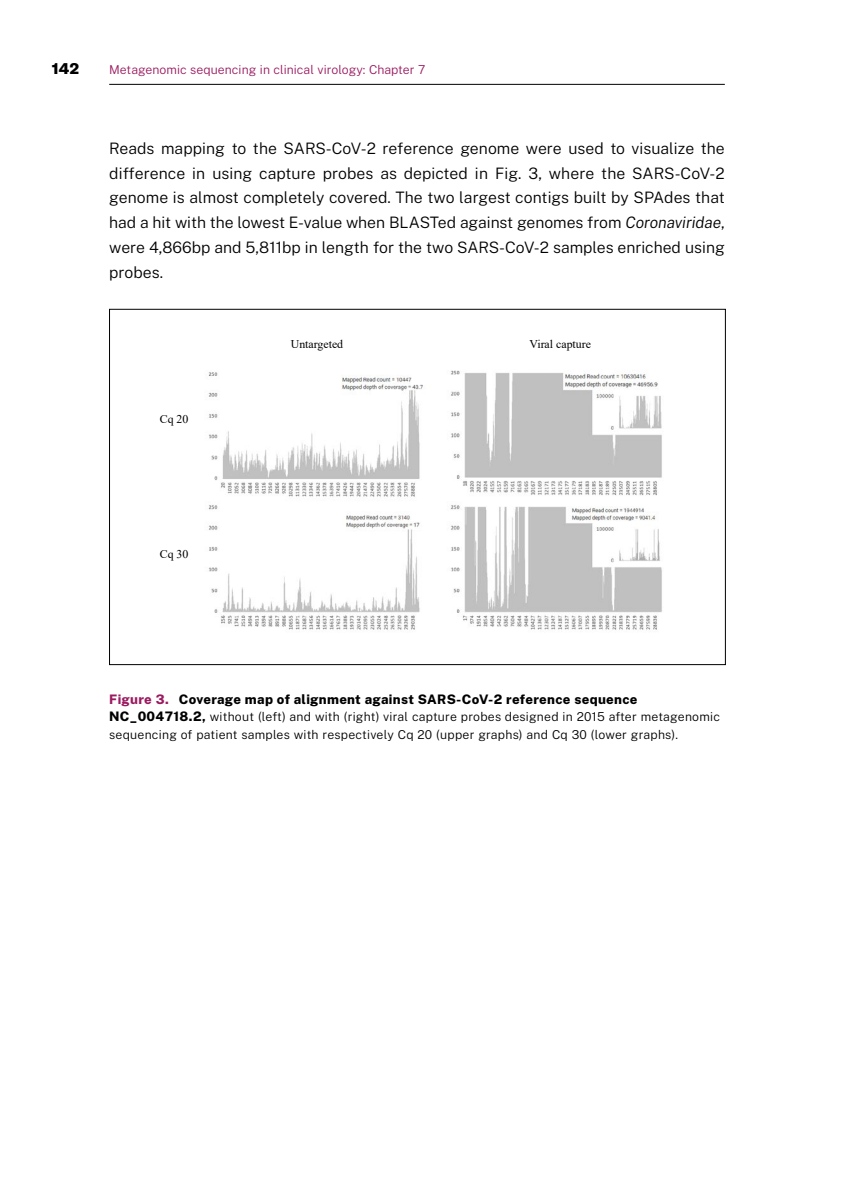
<style>
.page{position:relative;width:844px;height:1191px;background:#fff}
.page>*{position:absolute;margin:0;border:0;box-sizing:border-box;transform-origin:0 0}
._21-brood{font:300 15.75px/24.8px "Public Sans";color:#000;text-align:justify}
.t1{font:800 15.75px "Supria Sans";color:#000}
._21-figuur_heading{font:800 13.12px "Public Sans";letter-spacing:.025em;color:#000}
._21-figuur_heading-2{font:300 12.25px/17.5px "Public Sans";letter-spacing:.02em;color:#000}
.t2{font:300 12.25px "Public Sans";letter-spacing:.005em;color:#9b1b60}
.t3{font:11.9px "Times New Roman";color:#000}
.s1{font-style:italic}
.s2{color:#9b1b60}
.s3{font-weight:800;font-size:13.12px}
</style>
<div class="page">
<hr style="left:109px;top:84px;width:615px;height:1px;background:#000">
<img style="left:208px;top:370px;width:454px;height:260px">
<p class="t1" style="left:52px;top:59px;width:29px">142</p>
<p class="t2" style="left:109px;top:62px;width:317px">Metagenomic sequencing in clinical virology: Chapter 7</p>
<p class="_21-brood" style="left:109px;top:135px;width:617px">Reads mapping to the SARS-CoV-2 reference genome were used to visualize the difference in using capture probes as depicted in Fig. 3, where the SARS-CoV-2 genome is almost completely covered. The two largest contigs built by SPAdes that had a hit with the lowest E-value when BLASTed against genomes from <span class="s1">Coronaviridae</span>, were 4,866bp and 5,811bp in length for the two SARS-CoV-2 samples enriched using probes.</p>
<p class="t3" style="left:160px;top:411px;width:30px">Cq 20</p>
<p class="t3" style="left:160px;top:546px;width:30px">Cq 30</p>
<p class="t3" style="left:291px;top:336px;width:54px">Untargeted</p>
<p class="t3" style="left:529px;top:336px;width:63px">Viral capture</p>
<p class="_21-figuur_heading" style="left:109px;top:690px;width:529px"><span class="s2">Figure 3.</span> Coverage map of alignment against SARS-CoV-2 reference sequence</p>
<p class="_21-figuur_heading-2" style="left:109px;top:707px;width:612px"><span class="s3">NC_004718.2,</span> without (left) and with (right) viral capture probes designed in 2015 after metagenomic sequencing of patient samples with respectively Cq 20 (upper graphs) and Cq 30 (lower graphs).</p>
</div>
